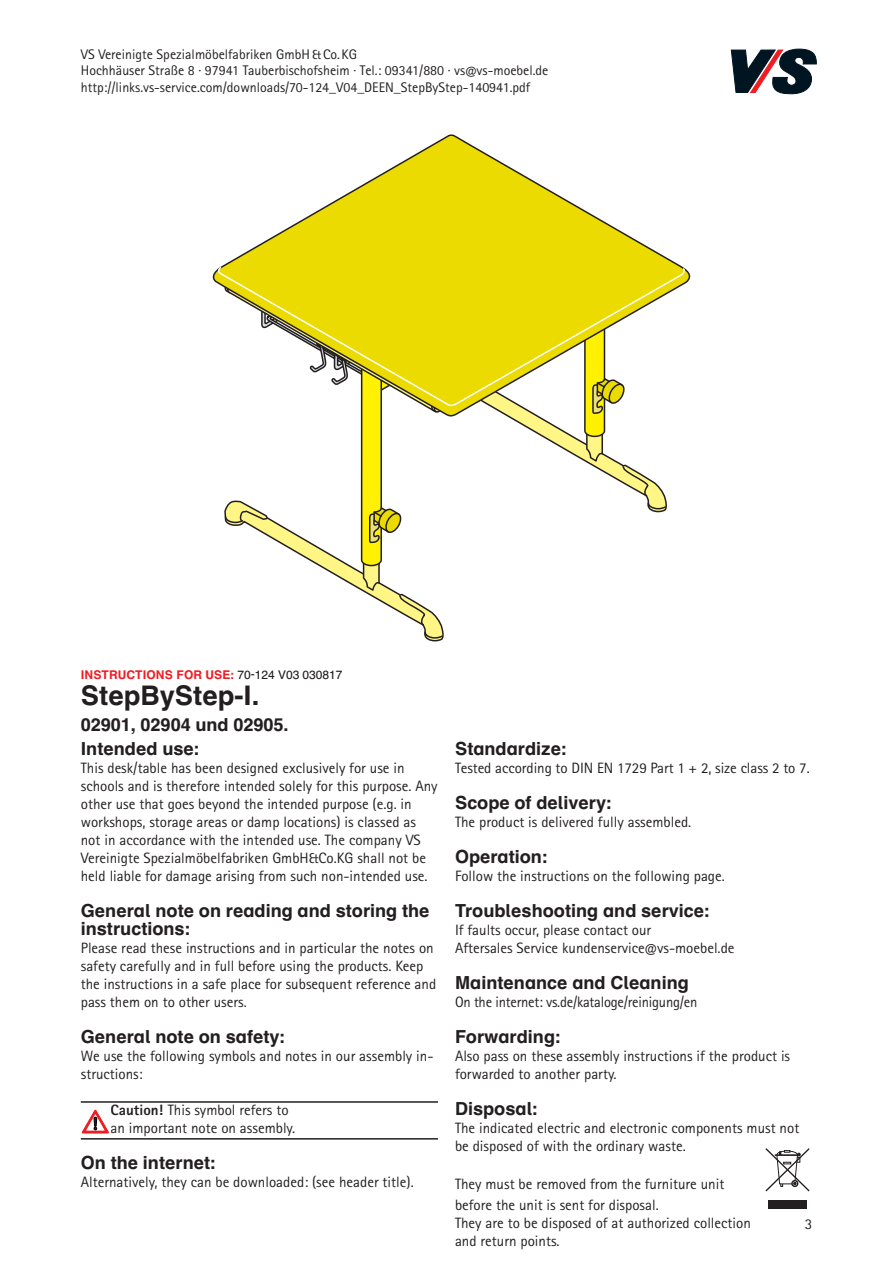
<style>
.page{position:relative;width:893px;height:1263px;background:#fff}
.page>*{position:absolute;margin:0;border:0;box-sizing:border-box;transform-origin:0 0}
.t1{font:700 27px "Schulbuch Nord Pro";color:#231f20}
.t2{font:700 18px/24.8px "Schulbuch Nord Pro";color:#231f20}
.t3{font:15px/18px "Rotis Sans Serif Pro";color:#231f20}
.t4{font:13.95px/16.6px "Rotis Sans Serif Pro";color:#231f20}
.t5{font:700 12px "Schulbuch Nord Pro";letter-spacing:.01em;color:#ee1d23}
.s1{font-family:"Schulbuch Nord OT";font-weight:400;color:#231f20}
.s2{font-weight:800}
</style>
<div class="page">
<svg style="left:731px;top:49px;width:85px;height:45px"></svg>
<svg style="left:224px;top:417px;width:443px;height:225px"></svg>
<svg style="left:212px;top:134px;width:479px;height:283px"></svg>
<svg style="left:218px;top:265px;width:467px;height:142px"></svg>
<svg style="left:765px;top:1148px;width:45px;height:44px"></svg>
<div style="left:768px;top:1200px;width:39px;height:9px;background:#231f20"></div>
<hr style="left:81px;top:1101px;width:357px;height:2px;background:#231f20">
<hr style="left:81px;top:1138px;width:357px;height:1px;background:#231f20">
<svg style="left:81px;top:1109px;width:28px;height:25px"></svg>
<p class="t4" style="left:81px;top:47px;width:469px">VS Vereinigte Spezialmöbelfabriken GmbH &amp; Co.KG<br>Hochhäuser Straße 8 · 97941 Tauberbischofsheim · Tel.: 09341/880 · vs@vs-moebel.de http://links.vs-service.com/downloads/70-124_V04_DEEN_StepByStep-140941.pdf</p>
<p class="t5" style="left:81px;top:670px;width:263px">INSTRUCTIONS FOR USE: <span class="s1">70-124 V03 030817</span></p>
<h1 class="t1" style="left:81px;top:685px;width:180px">StepByStep-I.</h1>
<p class="t2" style="left:81px;top:714px;width:209px">02901, 02904 und 02905.<br>Intended use:</p>
<p class="t3" style="left:81px;top:761px;width:358px">This desk/table has been designed exclusively for use in schools and is therefore intended solely for this purpose. Any other use that goes beyond the intended purpose (e.g. in workshops, storage areas or damp locations) is classed as not in accordance with the intended use. The company VS Vereinigte Spezialmöbelfabriken GmbH&amp;Co.KG shall not be held liable for damage arising from such non-intended use.</p>
<p class="t2" style="left:81px;top:904px;width:350px;line-height:18px">General note on reading and storing the instructions:</p>
<p class="t3" style="left:81px;top:941px;width:357px">Please read these instructions and in particular the notes on safety carefully and in full before using the products. Keep the instructions in a safe place for subsequent reference and pass them on to other users.</p>
<p class="t2" style="left:81px;top:1026px;width:206px">General note on safety:</p>
<p class="t3" style="left:81px;top:1049px;width:354px">We use the following symbols and notes in our assembly in&shy;structions:</p>
<p class="t3" style="left:111px;top:1103px;width:186px"><span class="s2">Caution!</span> This symbol refers to an important note on assembly.</p>
<p class="t2" style="left:81px;top:1152px;width:137px">On the internet:</p>
<p class="t3" style="left:81px;top:1175px;width:334px">Alternatively, they can be downloaded: (see header title).</p>
<p class="t2" style="left:455px;top:738px;width:113px">Standardize:</p>
<p class="t3" style="left:455px;top:761px;width:356px">Tested according to DIN EN 1729 Part 1 + 2, size class 2 to 7.</p>
<p class="t2" style="left:455px;top:792px;width:158px">Scope of delivery:</p>
<p class="t3" style="left:455px;top:815px;width:238px">The product is delivered fully assembled.</p>
<p class="t2" style="left:455px;top:846px;width:94px">Operation:</p>
<p class="t3" style="left:455px;top:869px;width:271px">Follow the instructions on the following page.</p>
<p class="t2" style="left:455px;top:900px;width:256px">Troubleshooting and service:</p>
<p class="t3" style="left:455px;top:923px;width:281px">If faults occur, please contact our<br>Aftersales Service kundenservice@vs-moebel.de</p>
<p class="t2" style="left:455px;top:972px;width:235px">Maintenance and Cleaning</p>
<p class="t3" style="left:455px;top:995px;width:244px">On the internet: vs.de/kataloge/reinigung/en</p>
<p class="t2" style="left:455px;top:1026px;width:107px">Forwarding:</p>
<p class="t3" style="left:455px;top:1049px;width:337px">Also pass on these assembly instructions if the product is forwarded to another party.</p>
<p class="t2" style="left:455px;top:1098px;width:84px">Disposal:</p>
<p class="t3" style="left:455px;top:1121px;width:346px">The indicated electric and electronic components must not be disposed of with the ordinary waste.</p>
<p class="t3" style="left:455px;top:1174px;width:271px;line-height:21.6px">They must be removed from the furniture unit before the unit is sent for disposal.</p>
<p class="t3" style="left:455px;top:1215px;width:297px">They are to be disposed of at authorized collection and return points.</p>
<p class="t3" style="left:805px;top:1216px;width:9px">3</p>
</div>
